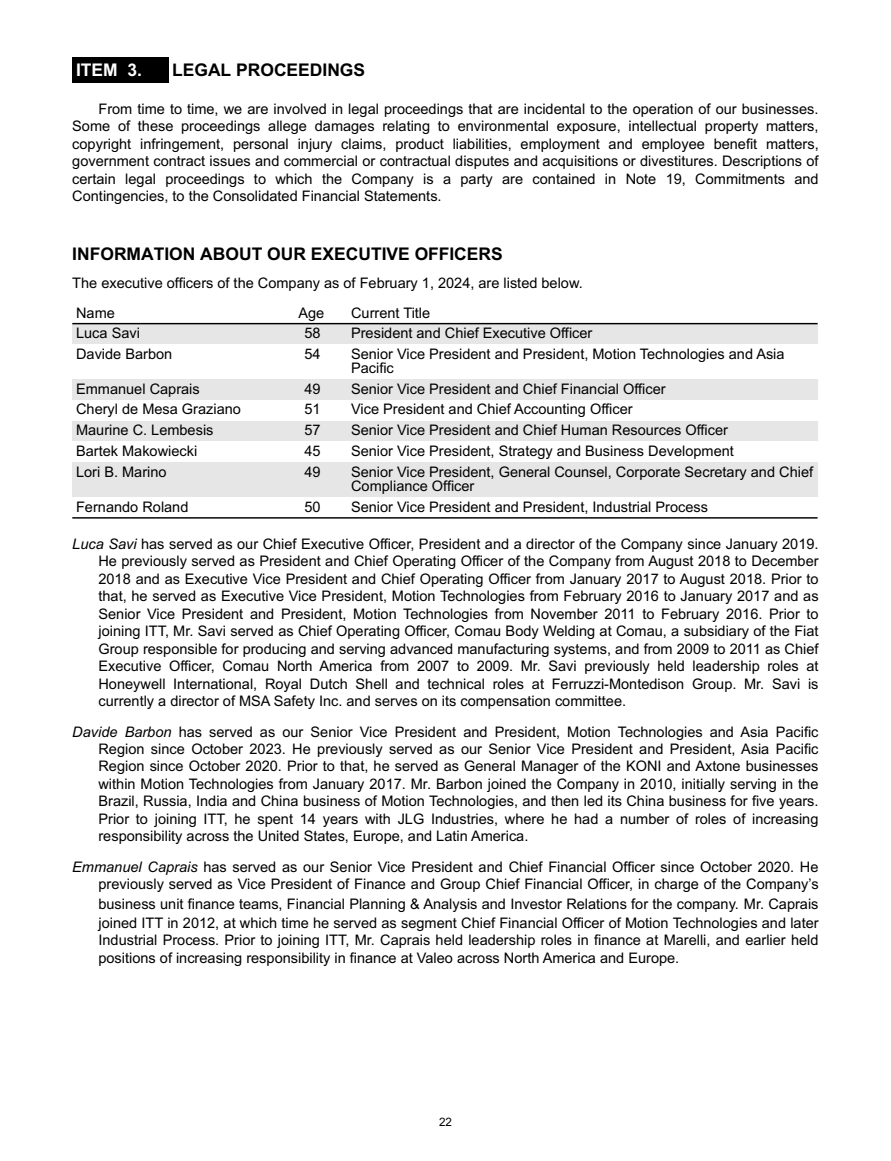
<style>
.page{position:relative;width:891px;height:1161px;background:#fff}
.page>*{position:absolute;margin:0;border:0;box-sizing:border-box;transform-origin:0 0}
.t1{font:700 17.4px "Rsmbjl Arial";color:#000}
.t2{font:700 17.4px "Rsmbjl Arial";color:#fff}
.t3{font:14.55px/17.4px "Kvfrdl Arial";color:#000}
.t4{font:11.7px "Kvfrdl Arial";color:#000}
.s1{font-family:"Hymvhv Arial";font-style:italic}
</style>
<div class="page">
<div style="left:72px;top:58px;width:96px;height:25px;background:#000"></div>
<div style="left:72px;top:324px;width:746px;height:20px;background:#e6e6e6"></div>
<div style="left:72px;top:379px;width:746px;height:21px;background:#e6e6e6"></div>
<div style="left:72px;top:421px;width:746px;height:20px;background:#e6e6e6"></div>
<div style="left:72px;top:462px;width:746px;height:35px;background:#e6e6e6"></div>
<hr style="left:72px;top:323px;width:746px;height:1px;background:#000">
<hr style="left:72px;top:517px;width:746px;height:2px;background:#000">
<p class="t2" style="left:76px;top:60px;width:67px">ITEM 3.</p>
<p class="t1" style="left:172px;top:60px;width:195px">LEGAL PROCEEDINGS</p>
<p class="t3" style="left:72px;top:100px;width:748px;text-align:justify;text-indent:26px">From time to time, we are involved in legal proceedings that are incidental to the operation of our businesses.<br>Some of these proceedings allege damages relating to environmental exposure, intellectual property matters, copyright infringement, personal injury claims, product liabilities, employment and employee benefit matters, government contract issues and commercial or contractual disputes and acquisitions or divestitures. Descriptions of certain legal proceedings to which the Company is a party are contained in Note 19, Commitments and Contingencies, to the Consolidated Financial Statements.</p>
<p class="t1" style="left:72px;top:244px;width:432px">INFORMATION ABOUT OUR EXECUTIVE OFFICERS</p>
<p class="t3" style="left:72px;top:267px;width:512px;line-height:30.8px">The executive officers of the Company as of February 1, 2024, are listed below.<br>Name</p>
<p class="t3" style="left:298px;top:305px;width:27px">Age</p>
<p class="t3" style="left:351px;top:305px;width:81px">Current Title</p>
<p class="t3" style="left:76px;top:324px;width:65px">Luca Savi</p>
<p class="t3" style="left:305px;top:324px;width:18px">58</p>
<p class="t3" style="left:351px;top:324px;width:243px">President and Chief Executive Officer</p>
<p class="t3" style="left:76px;top:345px;width:98px">Davide Barbon</p>
<p class="t3" style="left:305px;top:345px;width:18px">54</p>
<p class="t3" style="left:351px;top:346px;width:435px;line-height:14.5px">Senior Vice President and President, Motion Technologies and Asia<br>Pacific</p>
<p class="t3" style="left:76px;top:380px;width:125px">Emmanuel Caprais</p>
<p class="t3" style="left:305px;top:380px;width:18px">49</p>
<p class="t3" style="left:351px;top:380px;width:316px">Senior Vice President and Chief Financial Officer</p>
<p class="t3" style="left:76px;top:401px;width:166px">Cheryl de Mesa Graziano</p>
<p class="t3" style="left:305px;top:401px;width:18px">51</p>
<p class="t3" style="left:351px;top:401px;width:283px">Vice President and Chief Accounting Officer</p>
<p class="t3" style="left:76px;top:421px;width:139px">Maurine C. Lembesis</p>
<p class="t3" style="left:305px;top:421px;width:18px">57</p>
<p class="t3" style="left:351px;top:421px;width:378px">Senior Vice President and Chief Human Resources Officer</p>
<p class="t3" style="left:76px;top:442px;width:123px">Bartek Makowiecki</p>
<p class="t3" style="left:305px;top:442px;width:18px">45</p>
<p class="t3" style="left:351px;top:442px;width:384px">Senior Vice President, Strategy and Business Development</p>
<p class="t3" style="left:76px;top:463px;width:92px">Lori B. Marino</p>
<p class="t3" style="left:305px;top:463px;width:18px">49</p>
<p class="t3" style="left:351px;top:464px;width:464px;line-height:14.5px">Senior Vice President, General Counsel, Corporate Secretary and Chief<br>Compliance Officer</p>
<p class="t3" style="left:76px;top:498px;width:114px">Fernando Roland</p>
<p class="t3" style="left:305px;top:498px;width:18px">50</p>
<p class="t3" style="left:351px;top:498px;width:358px">Senior Vice President and President, Industrial Process</p>
<p class="t3" style="left:98px;top:535px;width:722px;text-align:justify;text-indent:-26px"><span class="s1">Luca Savi</span> has served as our Chief Executive Officer, President and a director of the Company since January 2019.<br>He previously served as President and Chief Operating Officer of the Company from August 2018 to December 2018 and as Executive Vice President and Chief Operating Officer from January 2017 to August 2018. Prior to that, he served as Executive Vice President, Motion Technologies from February 2016 to January 2017 and as Senior Vice President and President, Motion Technologies from November 2011 to February 2016. Prior to joining ITT, Mr. Savi served as Chief Operating Officer, Comau Body Welding at Comau, a subsidiary of the Fiat Group responsible for producing and serving advanced manufacturing systems, and from 2009 to 2011 as Chief Executive Officer, Comau North America from 2007 to 2009. Mr. Savi previously held leadership roles at Honeywell International, Royal Dutch Shell and technical roles at Ferruzzi-Montedison Group. Mr. Savi is currently a director of MSA Safety Inc. and serves on its compensation committee.</p>
<p class="t3" style="left:98px;top:723px;width:722px;text-align:justify;text-indent:-26px"><span class="s1">Davide Barbon</span> has served as our Senior Vice President and President, Motion Technologies and Asia Pacific Region since October 2023. He previously served as our Senior Vice President and President, Asia Pacific Region since October 2020. Prior to that, he served as General Manager of the KONI and Axtone businesses within Motion Technologies from January 2017. Mr. Barbon joined the Company in 2010, initially serving in the Brazil, Russia, India and China business of Motion Technologies, and then led its China business for five years.<br>Prior to joining ITT, he spent 14 years with JLG Industries, where he had a number of roles of increasing responsibility across the United States, Europe, and Latin America.</p>
<p class="t3" style="left:72px;top:858px;width:748px;text-align:right"><span class="s1">Emmanuel Caprais</span> has served as our Senior Vice President and Chief Financial Officer since October 2020. He previously served as Vice President of Finance and Group Chief Financial Officer, in charge of the Company’s</p>
<p class="t3" style="left:98px;top:894px;width:722px;line-height:18.9px">business unit finance teams, Financial Planning &amp; Analysis and Investor Relations for the company. Mr. Caprais joined ITT in 2012, at which time he served as segment Chief Financial Officer of Motion Technologies and later</p>
<p class="t3" style="left:98px;top:931px;width:722px">Industrial Process. Prior to joining ITT, Mr. Caprais held leadership roles in finance at Marelli, and earlier held positions of increasing responsibility in finance at Valeo across North America and Europe.</p>
<p class="t4" style="left:439px;top:1115px;width:14px">22</p>
</div>
